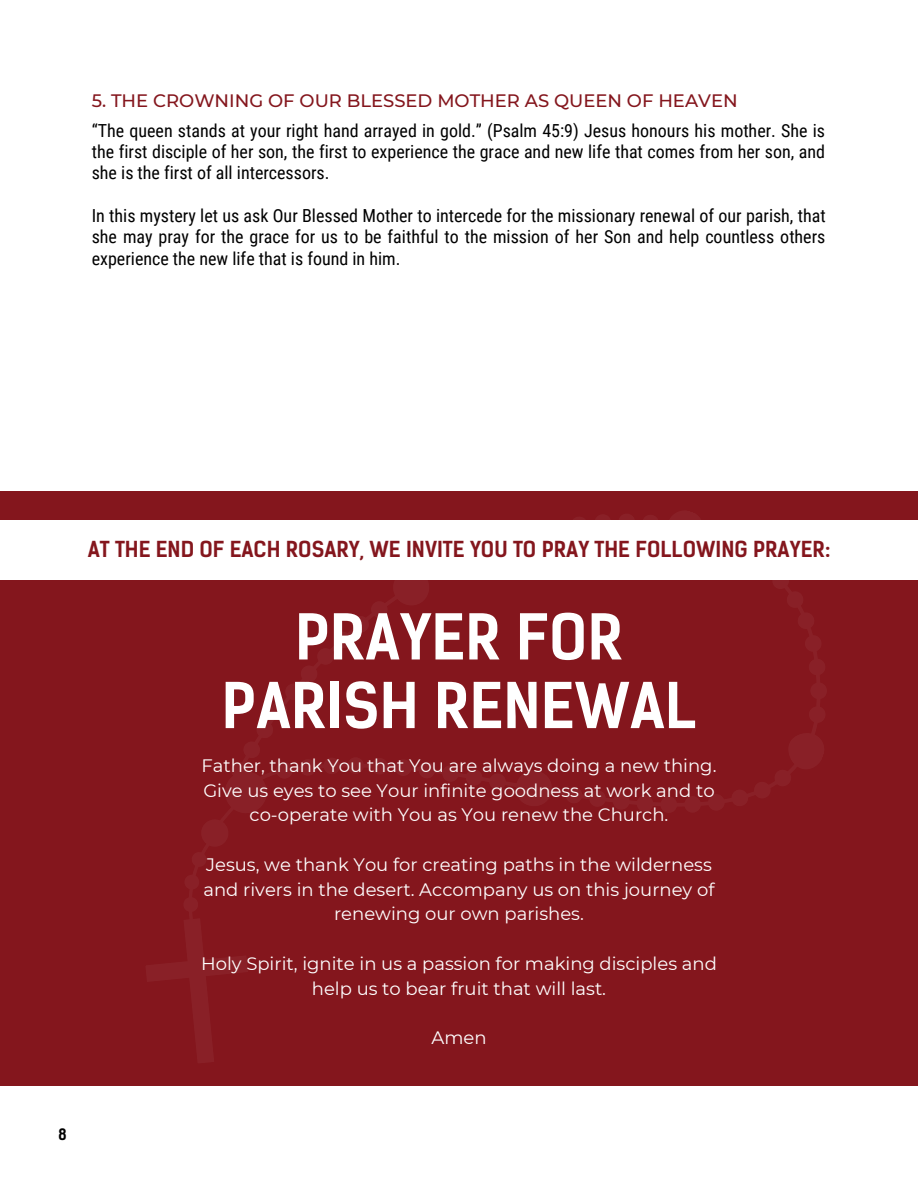
<style>
.page{position:relative;width:918px;height:1188px;background:#fff}
.page>*{position:absolute;margin:0;border:0;box-sizing:border-box;transform-origin:0 0}
.t1{font:700 60px "Kelson Sans";color:#fff}
.t2{font:700 21px "Kelson Sans";color:#84161d}
.t3{font:18px/21.3px "Roboto Condensed";color:#000;text-align:justify}
.t4{font:18px/24.8px "Montserrat";color:#fff;text-align:center}
.t5{font:500 18px "Montserrat";color:#84161d}
.t6{font:700 15px "Kelson Sans";color:#000}
</style>
<div class="page">
<div style="left:0;top:491px;width:918px;height:595px;background:#84161d"></div>
<div style="left:0;top:521px;width:918px;height:59px;background:#fff"></div>
<p class="t5" style="left:92px;top:89px;width:647px">5. THE CROWNING OF OUR BLESSED MOTHER AS QUEEN OF HEAVEN</p>
<p class="t3" style="left:92px;top:120px;width:735px">“The queen stands at your right hand arrayed in gold.” (Psalm 45:9) Jesus honours his mother. She is the first disciple of her son, the first to experience the grace and new life that comes from her son, and she is the first of all intercessors.</p>
<p class="t3" style="left:92px;top:205px;width:735px">In this mystery let us ask Our Blessed Mother to intercede for the missionary renewal of our parish, that she may pray for the grace for us to be faithful to the mission of her Son and help countless others experience the new life that is found in him.</p>
<p class="t2" style="left:88px;top:537px;width:744px">AT THE END OF EACH ROSARY, WE INVITE YOU TO PRAY THE FOLLOWING PRAYER:</p>
<p class="t1" style="left:295px;top:602px;width:330px">PRAYER FOR</p>
<p class="t1" style="left:221px;top:671px;width:477px">PARISH RENEWAL</p>
<p class="t4" style="left:201px;top:753px;width:516px">Father, thank You that You are always doing a new thing.<br>Give us eyes to see Your infinite goodness at work and to co-operate with You as You renew the Church.</p>
<p class="t4" style="left:204px;top:852px;width:512px">Jesus, we thank You for creating paths in the wilderness and rivers in the desert. Accompany us on this journey of renewing our own parishes.</p>
<p class="t4" style="left:201px;top:951px;width:517px">Holy Spirit, ignite in us a passion for making disciples and help us to bear fruit that will last.</p>
<p class="t4" style="left:431px;top:1025px;width:57px">Amen</p>
<p class="t6" style="left:58px;top:1126px;width:10px">8</p>
</div>
